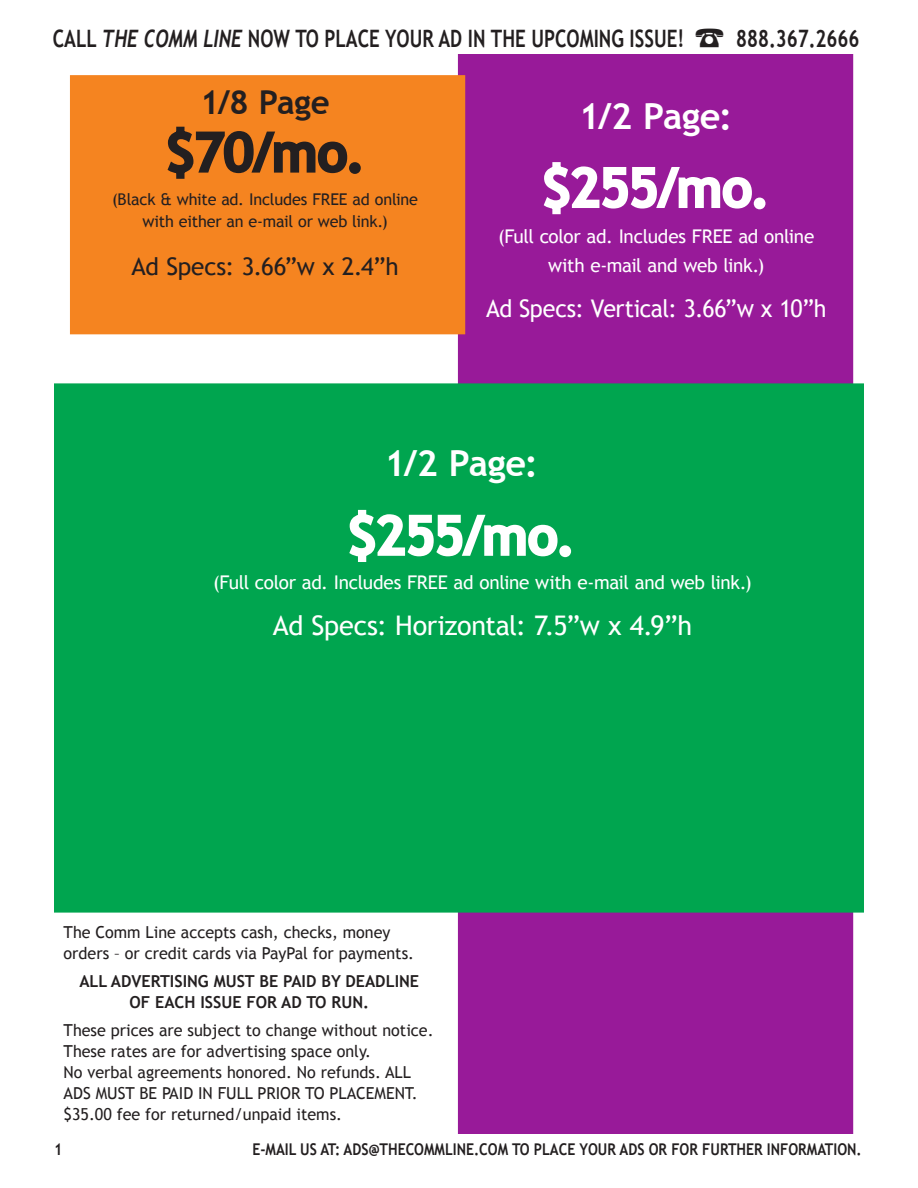
<style>
.page{position:relative;width:918px;height:1188px;background:#fff}
.page>*{position:absolute;margin:0;border:0;box-sizing:border-box;transform-origin:0 0}
.t1{font:700 54px "Trebuchet MS";letter-spacing:-.03em;color:#fff}
.t2{font:700 54px "Trebuchet MS";color:#231f20}
.t3{font:700 36px "Trebuchet MS";letter-spacing:-.01em;color:#fff}
.t4{font:700 33px "Trebuchet MS";color:#231f20}
.t5{font:27px "Trebuchet MS";letter-spacing:-.01em;color:#fff}
.t6{font:24.3px "Trebuchet MS";letter-spacing:-.015em;color:#fff;scale:.96 1}
.t7{font:24.3px "Trebuchet MS";letter-spacing:-.005em;color:#231f20}
.t8{font:700 24px "Trebuchet MS";color:#231f20;scale:.78 1}
.t9{font:18.9px/28.8px "Trebuchet MS";letter-spacing:-.015em;color:#fff;text-align:center}
.t10{font:16.5px/21px "Trebuchet MS";color:#231f20}
.t11{font:700 16.5px/21px "Trebuchet MS";color:#231f20;text-align:center}
.t12{font:700 16.2px "Trebuchet MS";color:#231f20;scale:.87 1}
.t13{font:16.2px/21.6px "Trebuchet MS";letter-spacing:-.01em;color:#231f20;text-align:center}
.s1{font-family:"Trebuchet";font-style:italic}
</style>
<div class="page">
<div style="left:458px;top:54px;width:395px;height:1080px;background:#981a99"></div>
<div style="left:54px;top:383px;width:810px;height:530px;background:#00a54f;border:4px solid #00a54f"></div>
<div style="left:70px;top:75px;width:395px;height:259px;background:#f58420;border:2px solid #f58420"></div>
<svg style="left:167px;top:126px;width:194px;height:53px"></svg>
<svg style="left:543px;top:162px;width:223px;height:53px"></svg>
<svg style="left:349px;top:509px;width:223px;height:53px"></svg>
<p class="t8" style="left:53px;top:23px;width:811px">CALL <span class="s1">THE COMM LINE</span> NOW TO PLACE YOUR AD IN THE UPCOMING ISSUE!</p>
<p class="t8" style="left:736px;top:23px;width:160px">888.367.2666</p>
<p class="t4" style="left:200px;top:82px;width:131px">1/8 Page</p>
<p class="t2" style="left:165px;top:119px;width:202px">$70/mo.</p>
<p class="t13" style="left:112px;top:189px;width:308px">(Black &amp; white ad. Includes FREE ad online with either an e-mail or web link.)</p>
<p class="t7" style="left:132px;top:252px;width:268px">Ad Specs: 3.66”w x 2.4”h</p>
<p class="t3" style="left:579px;top:93px;width:155px">1/2 Page:</p>
<p class="t1" style="left:541px;top:154px;width:231px">$255/mo.</p>
<p class="t9" style="left:498px;top:222px;width:318px">(Full color ad. Includes FREE ad online with e-mail and web link.)</p>
<p class="t6" style="left:486px;top:294px;width:356px">Ad Specs: Vertical: 3.66”w x 10”h</p>
<p class="t3" style="left:384px;top:441px;width:155px">1/2 Page:</p>
<p class="t1" style="left:347px;top:502px;width:231px">$255/mo.</p>
<p class="t9" style="left:213px;top:568px;width:540px">(Full color ad. Includes FREE ad online with e-mail and web link.)</p>
<p class="t5" style="left:273px;top:610px;width:421px">Ad Specs: Horizontal: 7.5”w x 4.9”h</p>
<p class="t10" style="left:64px;top:922px;width:352px">The Comm Line accepts cash, checks, money orders – or credit cards via PayPal for payments.</p>
<p class="t11" style="left:79px;top:971px;width:341px">ALL ADVERTISING MUST BE PAID BY DEADLINE<br>OF EACH ISSUE FOR AD TO RUN.</p>
<p class="t10" style="left:64px;top:1020px;width:372px">These prices are subject to change without notice.</p>
<p class="t10" style="left:64px;top:1041px;width:355px">These rates are for advertising space only.<br>No verbal agreements honored. No refunds. ALL ADS MUST BE PAID IN FULL PRIOR TO PLACEMENT. $35.00 fee for returned/unpaid items.</p>
<p class="t12" style="left:54px;top:1139px;width:11px">1</p>
<p class="t12" style="left:252px;top:1139px;width:702px">E-MAIL US AT: ADS@THECOMMLINE.COM TO PLACE YOUR ADS OR FOR FURTHER INFORMATION.</p>
</div>
